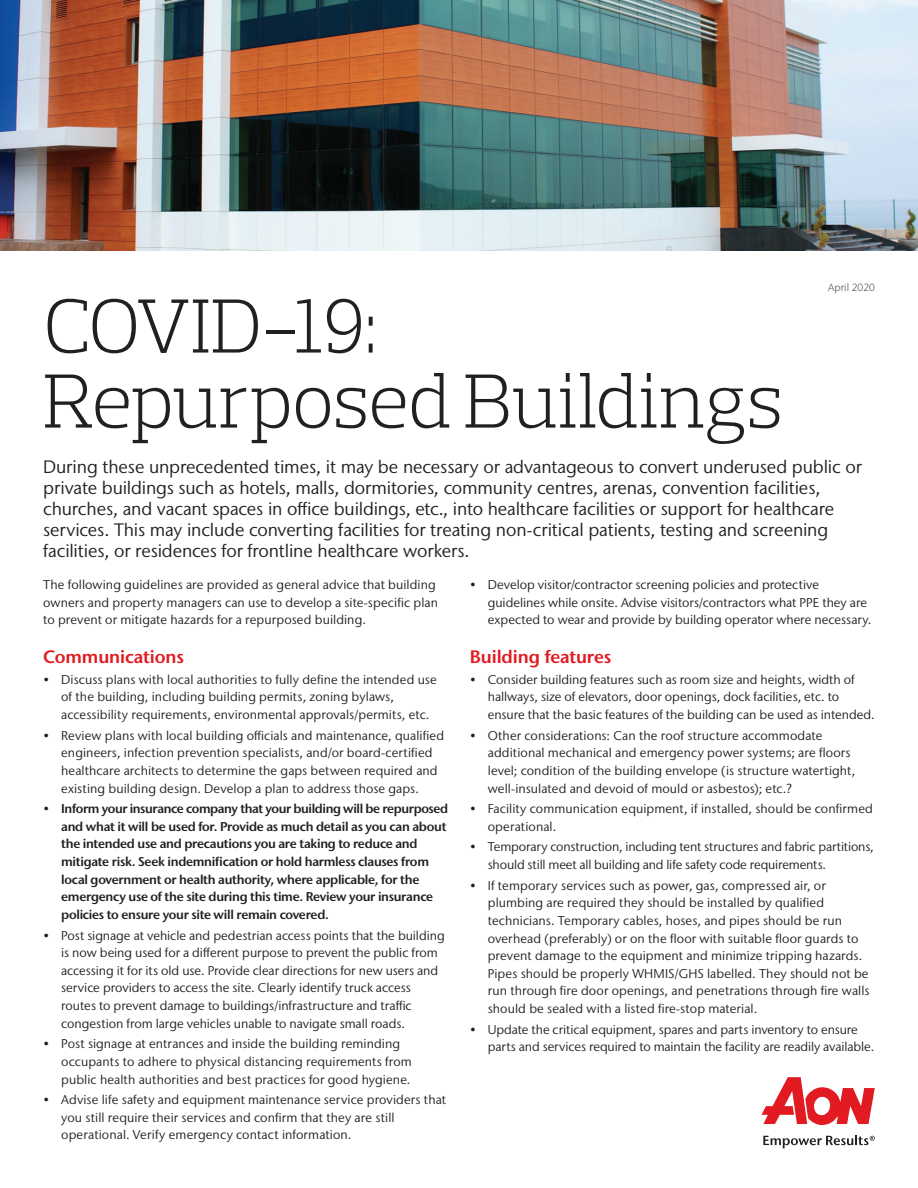
<style>
.page{position:relative;width:918px;height:1188px;background:#fff}
.page>*{position:absolute;margin:0;border:0;box-sizing:border-box;transform-origin:0 0}
.t1{font:300 78px/75px "Prelo Slab";letter-spacing:-.02em;color:#231f20}
.t2{font:18px/21px "Stone Sans IIITC Pro";letter-spacing:-.01em;color:#231f20}
.t3{font:600 18px "Stone Sans IIITC Pro";letter-spacing:-.01em;color:#e21a21}
.t4{font:12.75px/17.5px "Stone Sans IIITC Pro";letter-spacing:.005em;color:#231f20}
.t5{font:600 12.75px/17.5px "Stone Sans IIITC Pro";letter-spacing:-.025em;color:#231f20}
.t6{font:300 10.5px "Stone Sans IIITC Pro";color:#4b4c4d}
</style>
<div class="page">
<svg style="left:762px;top:1077px;width:113px;height:48px"></svg>
<svg style="left:763px;top:1135px;width:112px;height:13px"></svg>
<img style="left:0;top:0;width:918px;height:251px">
<h1 class="t1" style="left:43px;top:289px;width:742px">COVID-19:<br>Repurposed Buildings</h1>
<p class="t6" style="left:828px;top:281px;width:48px">April 2020</p>
<p class="t2" style="left:43px;top:456px;width:820px">During these unprecedented times, it may be necessary or advantageous to convert underused public or private buildings such as hotels, malls, dormitories, community centres, arenas, convention facilities, churches, and vacant spaces in office buildings, etc., into healthcare facilities or support for healthcare services. This may include converting facilities for treating non-critical patients, testing and screening facilities, or residences for frontline healthcare workers.</p>
<p class="t4" style="left:43px;top:576px;width:396px">The following guidelines are provided as general advice that building owners and property managers can use to develop a site-specific plan to prevent or mitigate hazards for a repurposed building.</p>
<h2 class="t3" style="left:43px;top:645px;width:142px">Communications</h2>
<p class="t4" style="left:61px;top:670px;width:377px;text-indent:-18px">• Discuss plans with local authorities to fully define the intended use of the building, including building permits, zoning bylaws, accessibility requirements, environmental approvals/permits, etc.</p>
<p class="t4" style="left:61px;top:726px;width:384px;text-indent:-18px">• Review plans with local building officials and maintenance, qualified engineers, infection prevention specialists, and/or board-certified healthcare architects to determine the gaps between required and existing building design. Develop a plan to address those gaps.</p>
<p class="t5" style="left:61px;top:800px;width:389px;text-indent:-18px">• Inform your insurance company that your building will be repurposed and what it will be used for. Provide as much detail as you can about the intended use and precautions you are taking to reduce and mitigate risk. Seek indemnification or hold harmless clauses from local government or health authority, where applicable, for the emergency use of the site during this time. Review your insurance policies to ensure your site will remain covered.</p>
<p class="t4" style="left:61px;top:926px;width:385px;text-indent:-18px">• Post signage at vehicle and pedestrian access points that the building is now being used for a different purpose to prevent the public from accessing it for its old use. Provide clear directions for new users and service providers to access the site. Clearly identify truck access routes to prevent damage to buildings/infrastructure and traffic congestion from large vehicles unable to navigate small roads.</p>
<p class="t4" style="left:61px;top:1035px;width:352px;text-indent:-18px">• Post signage at entrances and inside the building reminding occupants to adhere to physical distancing requirements from public health authorities and best practices for good hygiene.</p>
<p class="t4" style="left:61px;top:1091px;width:387px;text-indent:-18px">• Advise life safety and equipment maintenance service providers that you still require their services and confirm that they are still operational. Verify emergency contact information.</p>
<p class="t4" style="left:488px;top:576px;width:385px;text-indent:-18px">• Develop visitor/contractor screening policies and protective guidelines while onsite. Advise visitors/contractors what PPE they are expected to wear and provide by building operator where necessary.</p>
<h2 class="t3" style="left:470px;top:645px;width:143px">Building features</h2>
<p class="t4" style="left:488px;top:670px;width:389px;text-indent:-18px">• Consider building features such as room size and heights, width of hallways, size of elevators, door openings, dock facilities, etc. to ensure that the basic features of the building can be used as intended.</p>
<p class="t4" style="left:488px;top:726px;width:369px;text-indent:-18px">• Other considerations: Can the roof structure accommodate additional mechanical and emergency power systems; are floors level; condition of the building envelope (is structure watertight, well-insulated and devoid of mould or asbestos); etc.?</p>
<p class="t4" style="left:488px;top:800px;width:387px;text-indent:-18px">• Facility communication equipment, if installed, should be confirmed operational.</p>
<p class="t4" style="left:488px;top:838px;width:388px;text-indent:-18px">• Temporary construction, including tent structures and fabric partitions, should still meet all building and life safety code requirements.</p>
<p class="t4" style="left:488px;top:876px;width:383px;text-indent:-18px">• If temporary services such as power, gas, compressed air, or plumbing are required they should be installed by qualified technicians. Temporary cables, hoses, and pipes should be run overhead (preferably) or on the floor with suitable floor guards to prevent damage to the equipment and minimize tripping hazards.<br>Pipes should be properly WHMIS/GHS labelled. They should not be run through fire door openings, and penetrations through fire walls should be sealed with a listed fire-stop material.</p>
<p class="t4" style="left:488px;top:1020px;width:388px;text-indent:-18px">• Update the critical equipment, spares and parts inventory to ensure parts and services required to maintain the facility are readily available.</p>
</div>
